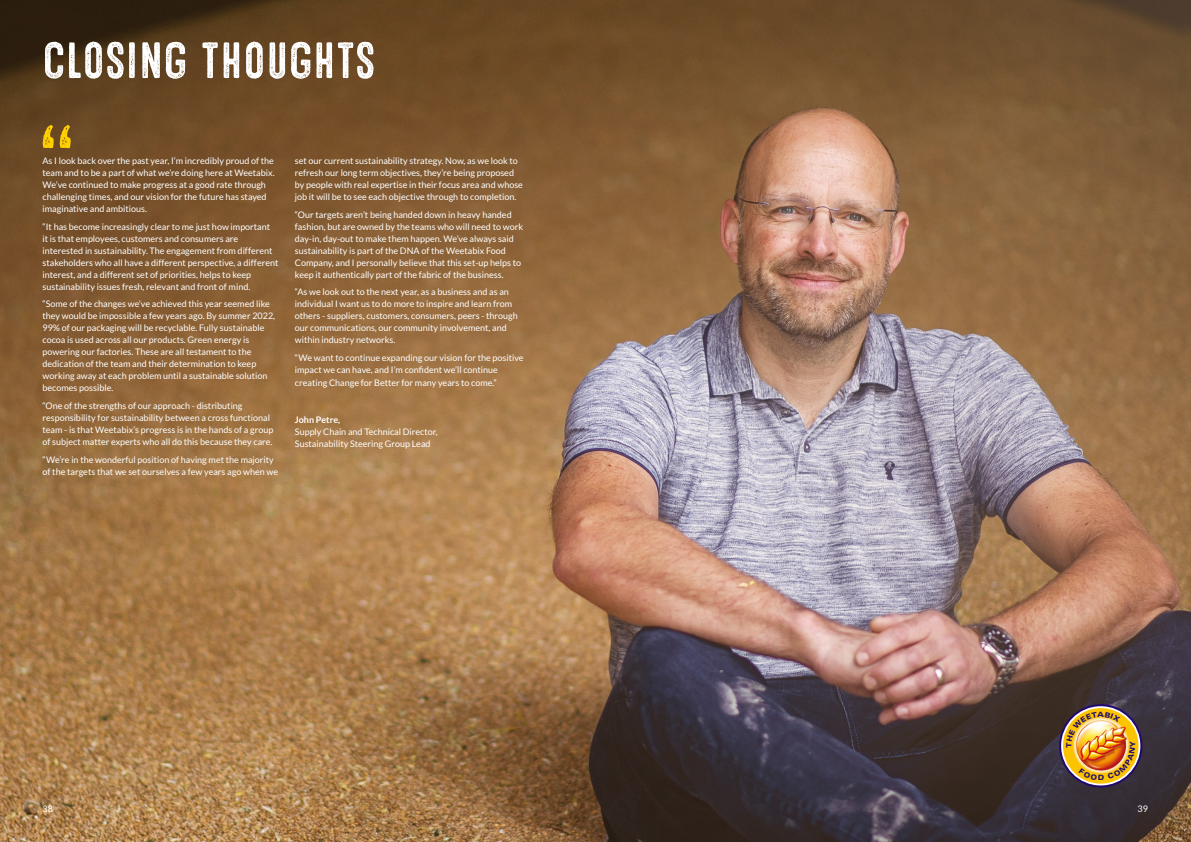
<style>
.page{position:relative;width:1191px;height:842px;background:#fff}
.page>*{position:absolute;margin:0;border:0;box-sizing:border-box;transform-origin:0 0}
.t1{font:51px "Microbrew Three W01";color:#fff}
.t2{font:9px/12px "Lato";color:#fff}
.t3{font:700 9px "Lato";color:#fff}
.t4{font:900 expanded 7.2px "Univers";color:#210971;scale:.93 1}
</style>
<div class="page">
<img style="left:0;top:0;width:1191px;height:842px">
<div style="left:1059px;top:704px;width:83px;height:83px;border:8px solid #210971;border-radius:50%"></div>
<div style="left:1061px;top:706px;width:79px;height:79px;border:4px solid #fff;border-radius:50%"></div>
<img style="left:1063px;top:708px;width:75px;height:76px;border-radius:38px">
<svg style="left:43px;top:125px;width:28px;height:23px"></svg>
<img style="left:1066px;top:711px;width:69px;height:69px">
<h1 class="t1" style="left:43px;top:33px;width:335px">CLOSING THOUGHTS</h1>
<p class="t2" style="left:43px;top:155px;width:234px">As I look back over the past year, I’m incredibly proud of the team and to be a part of what we’re doing here at Weetabix.<br>We’ve continued to make progress at a good rate through challenging times, and our vision for the future has stayed imaginative and ambitious.</p>
<p class="t2" style="left:43px;top:220px;width:237px">“It has become increasingly clear to me just how important<br>it is that employees, customers and consumers are interested in sustainability. The engagement from different stakeholders who all have a different perspective, a different interest, and a different set of priorities, helps to keep sustainability issues fresh, relevant and front of mind.</p>
<p class="t2" style="left:43px;top:298px;width:234px">“Some of the changes we’ve achieved this year seemed like they would be impossible a few years ago. By summer 2022, 99% of our packaging will be recyclable. Fully sustainable cocoa is used across all our products. Green energy is powering our factories. These are all testament to the dedication of the team and their determination to keep working away at each problem until a sustainable solution becomes possible.</p>
<p class="t2" style="left:43px;top:400px;width:232px">“One of the strengths of our approach - distributing responsibility for sustainability between a cross functional team - is that Weetabix’s progress is in the hands of a group of subject matter experts who all do this because they care.</p>
<p class="t2" style="left:43px;top:453px;width:237px">“We’re in the wonderful position of having met the majority of the targets that we set ourselves a few years ago when we</p>
<p class="t2" style="left:295px;top:155px;width:229px">set our current sustainability strategy. Now, as we look to refresh our long term objectives, they’re being proposed by people with real expertise in their focus area and whose job it will be to see each objective through to completion.</p>
<p class="t2" style="left:295px;top:208px;width:230px">“Our targets aren’t being handed down in heavy handed fashion, but are owned by the teams who will need to work day-in, day-out to make them happen. We’ve always said sustainability is part of the DNA of the Weetabix Food Company, and I personally believe that this set-up helps to keep it authentically part of the fabric of the business.</p>
<p class="t2" style="left:295px;top:286px;width:224px">“As we look out to the next year, as a business and as an individual I want us to do more to inspire and learn from others - suppliers, customers, consumers, peers - through our communications, our community involvement, and within industry networks.</p>
<p class="t2" style="left:295px;top:352px;width:230px">“We want to continue expanding our vision for the positive impact we can have, and I’m confident we’ll continue</p>
<p class="t2" style="left:295px;top:377px;width:203px">creating Change for Better for many years to come.”</p>
<p class="t3" style="left:295px;top:414px;width:47px">John Petre,</p>
<p class="t2" style="left:295px;top:426px;width:144px">Supply Chain and Technical Director,<br>Sustainability Steering Group Lead</p>
<p class="t4" style="left:1097px;top:710px;width:9px">A</p>
<p class="t2" style="left:43px;top:803px;width:12px">38</p>
<p class="t2" style="left:1137px;top:803px;width:12px">39</p>
</div>
